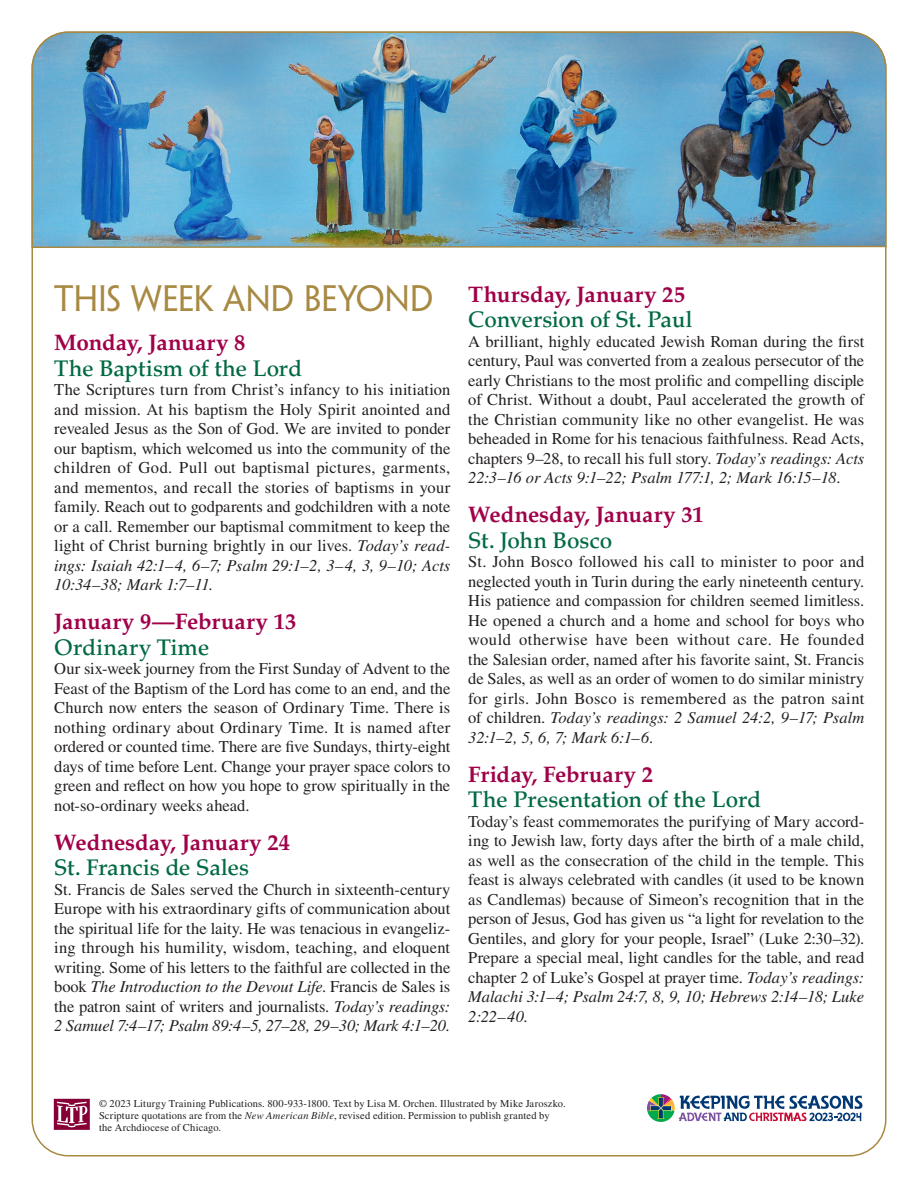
<style>
.page{position:relative;width:918px;height:1188px;background:#fff}
.page>*{position:absolute;margin:0;border:0;box-sizing:border-box;transform-origin:0 0}
.sect1__back_CHRSMS{font:33px "Penumbra Flare Std";letter-spacing:-.01em;color:#a78942}
.h1__back_CHRSMS{font:700 22.5px "Palatino LT Std";color:#a00149}
.h2__back_ALL{font:500 22.5px "Palatino LT Std";letter-spacing:-.005em;color:#026a43}
.para__back{font:16.5px/19.5px "Times LT Std";color:#231f20;text-align:justify}
.t1{font:10.5px/12px "Times LT Std";letter-spacing:.015em;color:#231f20}
.s1{font-style:italic}
</style>
<div class="page">
<svg style="left:647px;top:1094px;width:215px;height:28px"></svg>
<svg style="left:54px;top:1099px;width:36px;height:31px"></svg>
<img style="left:31px;top:31px;width:856px;height:218px">
<p class="sect1__back_CHRSMS" style="left:54px;top:279px;width:380px">THIS WEEK AND BEYOND</p>
<p class="h1__back_CHRSMS" style="left:54px;top:330px;width:193px">Monday, January 8</p>
<p class="h2__back_ALL" style="left:54px;top:355px;width:249px">The Baptism of the Lord</p>
<p class="para__back" style="left:54px;top:380px;width:398px">The Scriptures turn from Christ’s infancy to his initiation and mission. At his baptism the Holy Spirit anointed and revealed Jesus as the Son of God. We are invited to ponder our baptism, which welcomed us into the community of the children of God. Pull out baptismal pictures, garments, and mementos, and recall the stories of baptisms in your family. Reach out to godparents and godchildren with a note or a call. Remember our baptismal commitment to keep the light of Christ burning brightly in our lives. <span class="s1">Today’s read&shy;ings: Isaiah 42:1–4, 6–7; Psalm 29:1–2, 3–4, 3, 9–10; Acts 10:34–38; Mark 1:7–11.</span></p>
<p class="h1__back_CHRSMS" style="left:54px;top:609px;width:244px">January 9—February 13</p>
<p class="h2__back_ALL" style="left:54px;top:634px;width:157px">Ordinary Time</p>
<p class="para__back" style="left:54px;top:659px;width:398px">Our six-week journey from the First Sunday of Advent to the Feast of the Baptism of the Lord has come to an end, and the Church now enters the season of Ordinary Time. There is nothing ordinary about Ordinary Time. It is named after ordered or counted time. There are five Sundays, thirty-eight days of time before Lent. Change your prayer space colors to green and reflect on how you hope to grow spiritually in the not-so-ordinary weeks ahead.</p>
<p class="h1__back_CHRSMS" style="left:54px;top:829px;width:237px">Wednesday, January 24</p>
<p class="h2__back_ALL" style="left:54px;top:855px;width:196px">St. Francis de Sales</p>
<p class="para__back" style="left:54px;top:880px;width:398px">St. Francis de Sales served the Church in sixteenth-century Europe with his extraordinary gifts of communication about the spiritual life for the laity. He was tenacious in evangeliz&shy;ing through his humility, wisdom, teaching, and eloquent writing. Some of his letters to the faithful are collected in the book <span class="s1">The Introduction to the Devout Life</span>. Francis de Sales is the patron saint of writers and journalists. <span class="s1">Today’s readings:<br>2 Samuel 7:4–17; Psalm 89:4–5, 27–28, 29–30; Mark 4:1–20.</span></p>
<p class="h1__back_CHRSMS" style="left:468px;top:281px;width:218px">Thursday, January 25</p>
<p class="h2__back_ALL" style="left:468px;top:307px;width:226px">Conversion of St. Paul</p>
<p class="para__back" style="left:468px;top:331px;width:398px">A brilliant, highly educated Jewish Roman during the first century, Paul was converted from a zealous persecutor of the early Christians to the most prolific and compelling disciple of Christ. Without a doubt, Paul accelerated the growth of the Christian community like no other evangelist. He was beheaded in Rome for his tenacious faithfulness. Read Acts, chapters 9–28, to recall his full story. <span class="s1">Today’s readings: Acts 22:3–16 or Acts 9:1–22; Psalm 177:1, 2; Mark 16:15–18.</span></p>
<p class="h1__back_CHRSMS" style="left:468px;top:502px;width:237px">Wednesday, January 31</p>
<p class="h2__back_ALL" style="left:468px;top:527px;width:145px">St. John Bosco</p>
<p class="para__back" style="left:468px;top:552px;width:398px">St. John Bosco followed his call to minister to poor and neglected youth in Turin during the early nineteenth century.<br>His patience and compassion for children seemed limitless.<br>He opened a church and a home and school for boys who would otherwise have been without care. He founded the Salesian order, named after his favorite saint, St. Francis de Sales, as well as an order of women to do similar ministry for girls. John Bosco is remembered as the patron saint of children. <span class="s1">Today’s readings: 2 Samuel 24:2, 9–17; Psalm 32:1–2, 5, 6, 7; Mark 6:1–6.</span></p>
<p class="h1__back_CHRSMS" style="left:468px;top:761px;width:186px">Friday, February 2</p>
<p class="h2__back_ALL" style="left:468px;top:787px;width:294px">The Presentation of the Lord</p>
<p class="para__back" style="left:468px;top:811px;width:398px">Today’s feast commemorates the purifying of Mary accord&shy;ing to Jewish law, forty days after the birth of a male child, as well as the consecration of the child in the temple. This feast is always celebrated with candles (it used to be known as Candlemas) because of Simeon’s recognition that in the person of Jesus, God has given us “a light for revelation to the Gentiles, and glory for your people, Israel” (Luke 2:30–32).<br>Prepare a special meal, light candles for the table, and read chapter 2 of Luke’s Gospel at prayer time. <span class="s1">Today’s readings:<br>Malachi 3:1–4; Psalm 24:7, 8, 9, 10; Hebrews 2:14–18; Luke 2:22–40.</span></p>
<p class="t1" style="left:99px;top:1097px;width:468px">© 2023 Liturgy Training Publications. 800-933-1800. Text by Lisa M. Orchen. Illustrated by Mike Jaroszko.<br>Scripture quotations are from the <span class="s1">New American Bible</span>, revised edition. Permission to publish granted by<br>the Archdiocese of Chicago.</p>
</div>
